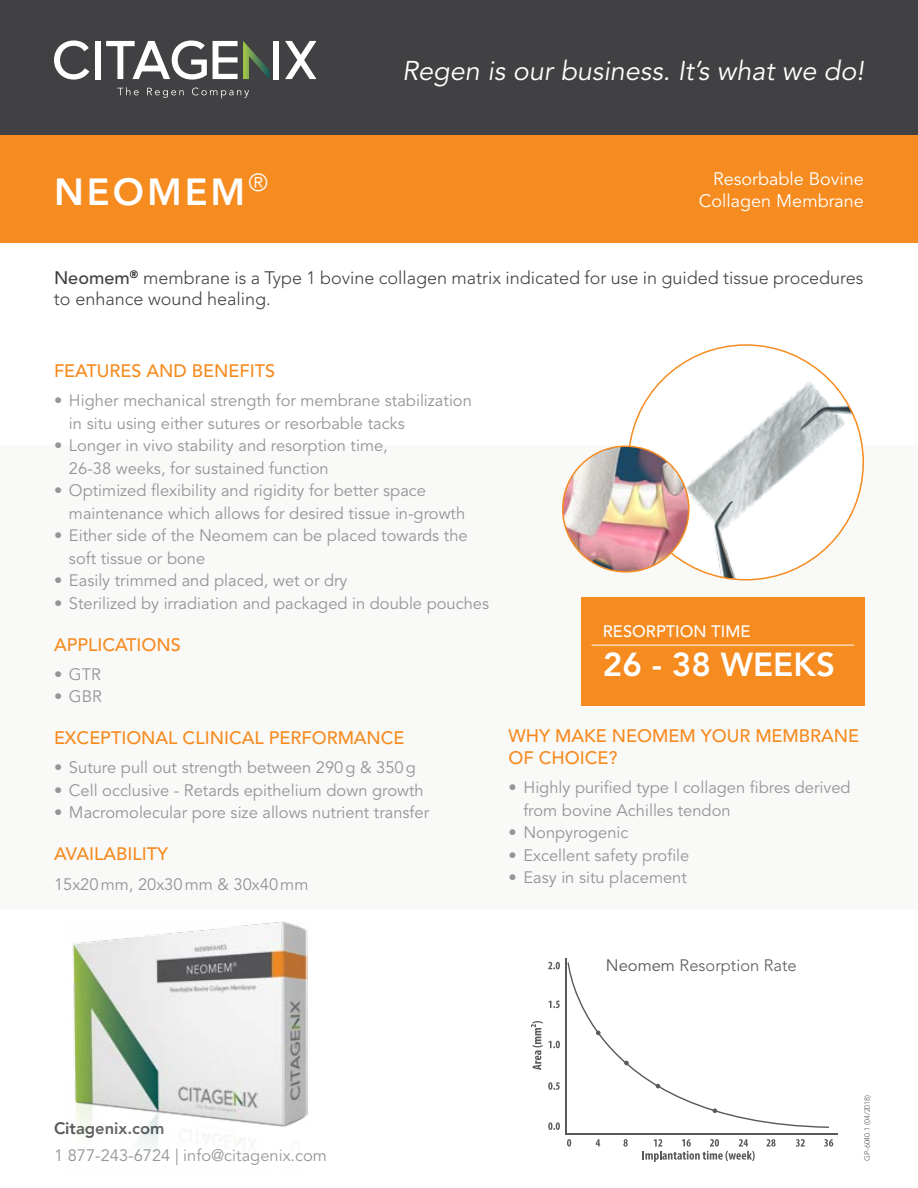
<style>
.page{position:relative;width:918px;height:1188px;background:#fff}
.page>*{position:absolute;margin:0;border:0;box-sizing:border-box;transform-origin:0 0}
.t1{font:800 37.5px "Avenir LT Std";letter-spacing:.08em;color:#fff}
.t2{font:800 33px "Avenir LT Std";color:#fff}
.t3{font:italic 27px "Avenir LT Std";color:#fff}
.t4{font:500 18px/21.6px "Avenir LT Std";color:#f68b1f}
.t5{font:300 18px/21.6px "Avenir LT Std";color:#414042}
.t6{font:18px/21.6px "Avenir LT Std";color:#fff;text-align:right}
.t7{font:16.5px/22.5px "Avenir LT Std";color:#949598}
.t8{font:300 16.5px "Avenir LT Std";color:#58595b}
.t9{font:500 16.5px "Avenir LT Std";color:#fff}
.t10{font:800 16.5px "Avenir LT Std";color:#58595b}
.t11{font:300 7.5px "Avenir LT Std";color:#58595b}
.s1{font-weight:500}
.s2{font-weight:400}
</style>
<div class="page">
<div style="left:0;top:445px;width:918px;height:464px;background:#f9f9f8"></div>
<div style="left:0;top:0;width:918px;height:135px;background:#414042"></div>
<div style="left:0;top:135px;width:918px;height:108px;background:#f68b1f"></div>
<img style="left:72px;top:922px;width:235px;height:225px">
<div style="left:628px;top:345px;width:235px;height:235px;background:#fff;border-radius:50%"></div>
<img style="left:678px;top:372px;width:185px;height:208px">
<img style="left:563px;top:446px;width:126px;height:126px;border-radius:63px">
<svg style="left:117px;top:87px;width:22px;height:8px"></svg>
<svg style="left:147px;top:88px;width:37px;height:10px"></svg>
<svg style="left:192px;top:88px;width:57px;height:10px"></svg>
<svg style="left:54px;top:40px;width:35px;height:40px"></svg>
<div style="left:95px;top:41px;width:5px;height:38px;background:#fff"></div>
<div style="left:274px;top:41px;width:5px;height:38px;background:#fff"></div>
<svg style="left:106px;top:40px;width:101px;height:40px"></svg>
<svg style="left:285px;top:41px;width:31px;height:38px"></svg>
<svg style="left:213px;top:41px;width:57px;height:38px"></svg>
<div style="left:581px;top:598px;width:284px;height:108px;background:#f68b1f"></div>
<hr style="left:592px;top:645px;width:262px;height:1px;background:#fff">
<svg style="left:567px;top:962px;width:262px;height:166px"></svg>
<svg style="left:567px;top:1139px;width:4px;height:8px"></svg>
<svg style="left:596px;top:1139px;width:4px;height:8px"></svg>
<svg style="left:623px;top:1139px;width:5px;height:8px"></svg>
<svg style="left:766px;top:1139px;width:10px;height:8px"></svg>
<svg style="left:796px;top:1139px;width:9px;height:8px"></svg>
<svg style="left:824px;top:1139px;width:9px;height:8px"></svg>
<svg style="left:548px;top:962px;width:12px;height:7px"></svg>
<svg style="left:548px;top:1001px;width:12px;height:7px"></svg>
<svg style="left:548px;top:1082px;width:5px;height:8px"></svg>
<svg style="left:550px;top:1082px;width:10px;height:8px"></svg>
<svg style="left:548px;top:1122px;width:5px;height:8px"></svg>
<svg style="left:550px;top:1122px;width:10px;height:8px"></svg>
<svg style="left:642px;top:1139px;width:113px;height:23px"></svg>
<svg style="left:531px;top:1021px;width:29px;height:49px"></svg>
<hr style="left:566px;top:1134px;width:272px;height:1px;background:#58595b">
<hr style="left:565px;top:958px;width:1px;height:176px;background:#58595b">
<h1 class="t1" style="left:54px;top:170px;width:215px">NEOMEM<sup>®</sup></h1>
<h3 class="t3" style="left:402px;top:55px;width:463px">Regen is our business. It’s what we do!</h3>
<p class="t6" style="left:699px;top:169px;width:167px">Resorbable Bovine<br>Collagen Membrane</p>
<p class="t5" style="left:54px;top:267px;width:811px"><span class="s1">Neomem</span><sup>®</sup> membrane is a Type 1 bovine collagen matrix indicated for use in guided tissue procedures to enhance wound healing.</p>
<p class="t4" style="left:54px;top:360px;width:223px">FEATURES AND BENEFITS</p>
<p class="t7" style="left:69px;top:390px;width:404px;text-indent:-15px">• Higher mechanical strength for membrane stabilization in situ using either sutures or resorbable tacks</p>
<p class="t7" style="left:69px;top:435px;width:320px;text-indent:-15px">• Longer in vivo stability and resorption time,<br>26-38 weeks, for sustained function</p>
<p class="t7" style="left:69px;top:480px;width:398px;text-indent:-15px">• Optimized flexibility and rigidity for better space maintenance which allows for desired tissue in-growth</p>
<p class="t7" style="left:69px;top:525px;width:400px;text-indent:-15px">• Either side of the Neomem can be placed towards the soft tissue or bone</p>
<p class="t7" style="left:54px;top:570px;width:295px">• Easily trimmed and placed, wet or dry</p>
<p class="t7" style="left:54px;top:592px;width:437px">• Sterilized by irradiation and packaged in double pouches</p>
<p class="t4" style="left:54px;top:634px;width:128px">APPLICATIONS</p>
<p class="t7" style="left:54px;top:663px;width:49px">• GTR</p>
<p class="t7" style="left:54px;top:686px;width:50px">• GBR</p>
<p class="t4" style="left:54px;top:728px;width:352px">EXCEPTIONAL CLINICAL PERFORMANCE</p>
<p class="t7" style="left:54px;top:757px;width:363px">• Suture pull out strength between 290g &amp; 350g</p>
<p class="t7" style="left:54px;top:780px;width:371px">• Cell occlusive - Retards epithelium down growth</p>
<p class="t7" style="left:54px;top:802px;width:377px">• Macromolecular pore size allows nutrient transfer</p>
<p class="t4" style="left:54px;top:844px;width:116px">AVAILABILITY</p>
<p class="t7" style="left:54px;top:873px;width:256px">15x20mm, 20x30mm &amp; 30x40mm</p>
<p class="t9" style="left:603px;top:621px;width:149px">RESORPTION TIME</p>
<h2 class="t2" style="left:603px;top:645px;width:234px">26 - 38 WEEKS</h2>
<p class="t4" style="left:508px;top:726px;width:352px">WHY MAKE NEOMEM YOUR MEMBRANE<br>OF CHOICE?</p>
<p class="t7" style="left:523px;top:777px;width:329px;text-indent:-15px">• Highly purified type I collagen fibres derived from bovine Achilles tendon</p>
<p class="t7" style="left:508px;top:822px;width:122px">• Nonpyrogenic</p>
<p class="t7" style="left:508px;top:844px;width:182px">• Excellent safety profile</p>
<p class="t7" style="left:508px;top:867px;width:180px">• Easy in situ placement</p>
<p class="t8" style="left:606px;top:956px;width:192px"><span class="s2">Neomem</span> Resorption Rate</p>
<p class="t10" style="left:54px;top:1119px;width:112px">Citagenix.com</p>
<p class="t7" style="left:54px;top:1145px;width:275px">1 877-243-6724 | info@citagenix.com</p>
<p class="t11" style="left:863px;top:1161px;width:68px;rotate:-90deg">GP-6040.1 (04/2018)</p>
</div>
